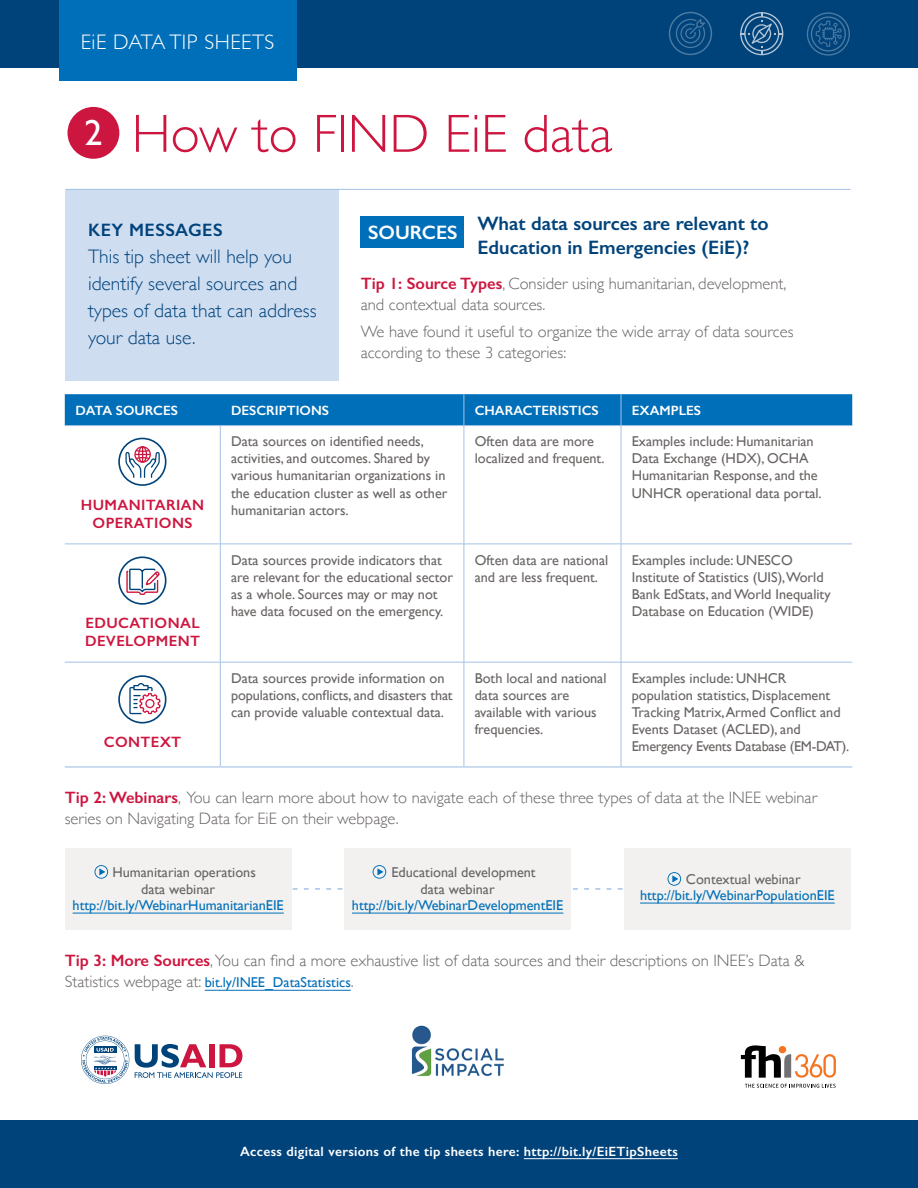
<style>
.page{position:relative;width:918px;height:1188px;background:#fff}
.page>*{position:absolute;margin:0;border:0;box-sizing:border-box;transform-origin:0 0}
.t1{font:300 54px "Gill Sans";color:#cd163f}
.t2{font:36px "Gill Sans";color:#fff}
.t3{font:300 21px "Gill Sans";letter-spacing:.025em;color:#fff}
.t4{font:300 19.5px/27px "Gill Sans";color:#00437b}
.t5{font:600 19.5px/24px "Gill Sans";color:#00437b}
.t6{font:600 19.5px "Gill Sans";color:#fff}
.t7{font:600 18px "Gill Sans";letter-spacing:.025em;color:#00437b}
.t8{font:300 16.5px/21px "Gill Sans";color:#686463}
.t9{font:600 15px/18px "Gill Sans";letter-spacing:.025em;color:#cd163f;text-align:center}
.t10{font:14.25px/17.1px "Gill Sans";color:#686463}
.t11{font:14.25px "Gill Sans";color:#006fb9}
.t12{font:600 13.5px "Gill Sans";letter-spacing:.025em;color:#fff}
.t13{font:600 13.5px "Gill Sans";color:#fff}
.s1{font-weight:600;color:#cd163f}
.s2{font-weight:300;font-size:16.5px;color:#686463}
</style>
<div class="page">
<div style="left:0;top:0;width:918px;height:68px;background:#00437b"></div>
<div style="left:65px;top:189px;width:274px;height:191px;background:#cfddf1"></div>
<div style="left:68px;top:107px;width:51px;height:52px;background:#cd163f;border-radius:50%"></div>
<hr style="left:66px;top:189px;width:785px;height:1px;background:#a3c2e6">
<hr style="left:205px;top:990px;width:146px;height:1px;background:#006fb9">
<div style="left:65px;top:394px;width:787px;height:31px;background:#006fb9"></div>
<hr style="left:464px;top:394px;width:1px;height:31px;background:#a3c2e6">
<hr style="left:621px;top:394px;width:1px;height:31px;background:#a3c2e6">
<hr style="left:65px;top:425px;width:155px;height:1px;background:#a3c2e6">
<hr style="left:220px;top:425px;width:244px;height:1px;background:#a3c2e6">
<hr style="left:464px;top:425px;width:157px;height:1px;background:#a3c2e6">
<hr style="left:621px;top:425px;width:231px;height:1px;background:#a3c2e6">
<hr style="left:220px;top:426px;width:1px;height:118px;background:#a3c2e6">
<hr style="left:464px;top:426px;width:1px;height:118px;background:#a3c2e6">
<hr style="left:621px;top:426px;width:1px;height:118px;background:#a3c2e6">
<hr style="left:65px;top:544px;width:155px;height:1px;background:#a3c2e6">
<hr style="left:220px;top:544px;width:244px;height:1px;background:#a3c2e6">
<hr style="left:220px;top:544px;width:1px;height:118px;background:#a3c2e6">
<hr style="left:464px;top:544px;width:157px;height:1px;background:#a3c2e6">
<hr style="left:464px;top:544px;width:1px;height:118px;background:#a3c2e6">
<hr style="left:621px;top:544px;width:231px;height:1px;background:#a3c2e6">
<hr style="left:621px;top:544px;width:1px;height:118px;background:#a3c2e6">
<hr style="left:65px;top:662px;width:155px;height:1px;background:#a3c2e6">
<hr style="left:220px;top:662px;width:244px;height:1px;background:#a3c2e6">
<hr style="left:220px;top:662px;width:1px;height:104px;background:#a3c2e6">
<hr style="left:464px;top:662px;width:157px;height:1px;background:#a3c2e6">
<hr style="left:464px;top:662px;width:1px;height:104px;background:#a3c2e6">
<hr style="left:621px;top:662px;width:231px;height:1px;background:#a3c2e6">
<hr style="left:621px;top:662px;width:1px;height:104px;background:#a3c2e6">
<hr style="left:65px;top:766px;width:155px;height:2px;background:#a3c2e6">
<hr style="left:220px;top:766px;width:244px;height:2px;background:#a3c2e6">
<hr style="left:464px;top:766px;width:157px;height:2px;background:#a3c2e6">
<hr style="left:621px;top:766px;width:231px;height:2px;background:#a3c2e6">
<div style="left:59px;top:0;width:238px;height:81px;background:#006fb9"></div>
<svg style="left:135px;top:1044px;width:107px;height:34px"></svg>
<svg style="left:81px;top:1036px;width:48px;height:48px"></svg>
<svg style="left:741px;top:1045px;width:95px;height:33px"></svg>
<svg style="left:745px;top:1084px;width:91px;height:4px"></svg>
<div style="left:0;top:1120px;width:918px;height:68px;background:#00437b"></div>
<img style="left:411px;top:1025px;width:93px;height:51px">
<div style="left:118px;top:556px;width:49px;height:49px;border:2px solid #00437b;border-radius:50%"></div>
<svg style="left:126px;top:568px;width:35px;height:34px"></svg>
<div style="left:118px;top:438px;width:49px;height:48px;border:2px solid #00437b;border-radius:50%"></div>
<svg style="left:125px;top:437px;width:35px;height:42px"></svg>
<div style="left:118px;top:675px;width:49px;height:49px;border:2px solid #00437b;border-radius:50%"></div>
<svg style="left:129px;top:683px;width:32px;height:31px"></svg>
<div style="left:361px;top:217px;width:103px;height:31px;background:#006fb9"></div>
<svg style="left:740px;top:12px;width:43px;height:43px"></svg>
<svg style="left:807px;top:12px;width:43px;height:44px"></svg>
<div style="left:669px;top:12px;width:43px;height:43px;border:1px solid #fff;border-radius:50%"></div>
<svg style="left:676px;top:19px;width:29px;height:29px"></svg>
<hr style="left:524px;top:1158px;width:154px;height:1px;background:#fff">
<svg style="left:293px;top:888px;width:49px;height:2px"></svg>
<div style="left:345px;top:848px;width:226px;height:82px;background:#f2f1ef"></div>
<hr style="left:352px;top:913px;width:211px;height:1px;background:#006fb9">
<div style="left:624px;top:848px;width:226px;height:82px;background:#f2f1ef"></div>
<hr style="left:640px;top:903px;width:195px;height:1px;background:#006fb9">
<svg style="left:373px;top:865px;width:13px;height:14px"></svg>
<div style="left:65px;top:848px;width:227px;height:82px;background:#f2f1ef"></div>
<hr style="left:73px;top:913px;width:211px;height:1px;background:#006fb9">
<svg style="left:94px;top:865px;width:14px;height:14px"></svg>
<svg style="left:668px;top:872px;width:13px;height:14px"></svg>
<svg style="left:573px;top:888px;width:50px;height:2px"></svg>
<h3 class="t3" style="left:81px;top:26px;width:195px">EiE DATA TIP SHEETS</h3>
<h2 class="t2" style="left:84px;top:111px;width:19px">2</h2>
<h1 class="t1" style="left:132px;top:92px;width:482px">How to FIND EiE data</h1>
<p class="t7" style="left:88px;top:219px;width:136px">KEY MESSAGES</p>
<h3 class="t4" style="left:88px;top:242px;width:230px">This tip sheet will help you identify several sources and types of data that can address your data use.</h3>
<h3 class="t5" style="left:477px;top:211px;width:293px">What data sources are relevant to<br>Education in Emergencies (EiE)?</h3>
<p class="t8" style="left:361px;top:272px;width:427px"><span class="s1">Tip 1: Source Types</span>, Consider using humanitarian, development, and contextual data sources.</p>
<p class="t8" style="left:361px;top:321px;width:434px">We have found it useful to organize the wide array of data sources according to these 3 categories:</p>
<h3 class="t6" style="left:368px;top:220px;width:91px">SOURCES</h3>
<p class="t13" style="left:76px;top:402px;width:104px">DATA SOURCES</p>
<p class="t13" style="left:231px;top:402px;width:99px">DESCRIPTIONS</p>
<p class="t13" style="left:475px;top:402px;width:125px">CHARACTERISTICS</p>
<p class="t13" style="left:632px;top:402px;width:71px">EXAMPLES</p>
<p class="t9" style="left:81px;top:495px;width:125px">HUMANITARIAN<br>OPERATIONS</p>
<p class="t9" style="left:85px;top:614px;width:117px;text-align:left">EDUCATIONAL<br>DEVELOPMENT</p>
<p class="t10" style="left:231px;top:433px;width:218px">Data sources on identified needs, activities, and outcomes. Shared by various humanitarian organizations in the education cluster as well as other humanitarian actors.</p>
<p class="t10" style="left:475px;top:433px;width:131px">Often data are more localized and frequent.</p>
<p class="t10" style="left:632px;top:433px;width:191px">Examples include: Humanitarian<br>Data Exchange (HDX), OCHA<br>Humanitarian Response, and the<br>UNHCR operational data portal.</p>
<p class="t10" style="left:231px;top:551px;width:223px">Data sources provide indicators that are relevant for the educational sector as a whole. Sources may or may not have data focused on the emergency.</p>
<p class="t10" style="left:475px;top:551px;width:135px">Often data are national and are less frequent.</p>
<p class="t10" style="left:632px;top:551px;width:200px">Examples include: UNESCO<br>Institute of Statistics (UIS),World<br>Bank EdStats, and World Inequality<br>Database on Education (WIDE)</p>
<p class="t10" style="left:231px;top:669px;width:223px">Data sources provide information on populations, conflicts, and disasters that can provide valuable contextual data.</p>
<p class="t10" style="left:475px;top:669px;width:133px">Both local and national data sources are available with various frequencies.</p>
<p class="t10" style="left:632px;top:669px;width:219px">Examples include: UNHCR population statistics, Displacement Tracking Matrix, Armed Conflict and Events Dataset (ACLED), and Emergency Events Database (EM-DAT).</p>
<p class="t8" style="left:65px;top:786px;width:754px"><span class="s1">Tip 2: Webinars</span>, You can learn more about how to navigate each of these three types of data at the INEE webinar series on Navigating Data for EiE on their webpage.</p>
<p class="t9" style="left:104px;top:733px;width:79px">CONTEXT</p>
<p class="t10" style="left:141px;top:864px;width:116px;line-height:16.5px;text-indent:-29px">Humanitarian operations data webinar</p>
<p class="t11" style="left:73px;top:897px;width:213px">http://bit.ly/WebinarHumanitarianEIE</p>
<p class="t10" style="left:421px;top:864px;width:117px;line-height:16.5px;text-indent:-29px">Educational development data webinar</p>
<p class="t11" style="left:352px;top:897px;width:213px">http://bit.ly/WebinarDevelopmentEIE</p>
<p class="t10" style="left:686px;top:870px;width:116px">Contextual webinar</p>
<p class="t11" style="left:640px;top:887px;width:196px">http://bit.ly/WebinarPopulationEIE</p>
<p class="t8" style="left:65px;top:950px;width:741px"><span class="s1">Tip 3: More Sources</span>, You can find a more exhaustive list of data sources and their descriptions on INEE’s Data &amp;</p>
<p class="t11" style="left:65px;top:974px;width:290px"><span class="s2">Statistics webpage at:</span> bit.ly/INEE_DataStatistics<span class="s2">.</span></p>
<p class="t12" style="left:240px;top:1143px;width:439px">Access digital versions of the tip sheets here: http://bit.ly/EiETipSheets</p>
</div>
